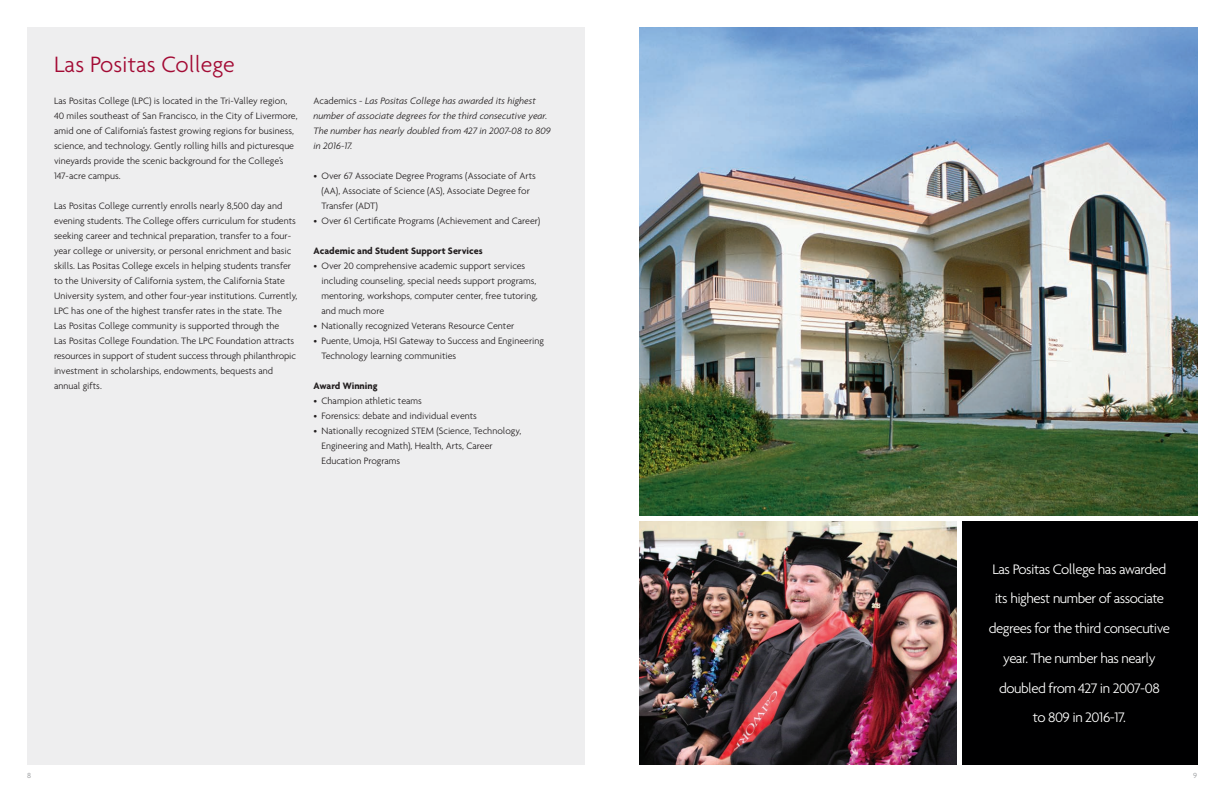
<style>
.page{position:relative;width:1224px;height:792px;background:#fff}
.page>*{position:absolute;margin:0;border:0;box-sizing:border-box;transform-origin:0 0}
.t1{font:300 24px "Agenda";color:#a30a34}
.t2{font:300 14.9px/29.8px "Agenda";letter-spacing:-.035em;color:#fff;text-align:center}
.t3{font:300 10px/15px "Agenda";color:#231f20}
.t4{font:italic 300 10px/15px "Agenda";color:#231f20}
.t5{font:700 10px "Agenda";color:#231f20}
.t6{font:300 8px "Agenda";color:#939598}
.s1{font-style:normal}
</style>
<div class="page">
<div style="left:27px;top:27px;width:558px;height:738px;background:#eeeeef"></div>
<div style="left:962px;top:522px;width:235px;height:243px;background:#000001"></div>
<img style="left:639px;top:27px;width:558px;height:489px">
<img style="left:639px;top:522px;width:317px;height:243px">
<h1 class="t1" style="left:54px;top:51px;width:182px">Las Positas College</h1>
<p class="t3" style="left:54px;top:93px;width:245px">Las Positas College (LPC) is located in the Tri-Valley region, 40 miles southeast of San Francisco, in the City of Livermore, amid one of California’s fastest growing regions for business, science, and technology. Gently rolling hills and picturesque vineyards provide the scenic background for the College’s 147-acre campus.</p>
<p class="t3" style="left:54px;top:198px;width:245px">Las Positas College currently enrolls nearly 8,500 day and evening students. The College offers curriculum for students seeking career and technical preparation, transfer to a four&shy;year college or university, or personal enrichment and basic skills. Las Positas College excels in helping students transfer to the University of California system, the California State University system, and other four-year institutions. Currently, LPC has one of the highest transfer rates in the state. The<br>Las Positas College community is supported through the<br>Las Positas College Foundation. The LPC Foundation attracts resources in support of student success through philanthropic investment in scholarships, endowments, bequests and annual gifts.</p>
<p class="t4" style="left:314px;top:93px;width:239px"><span class="s1">Academics -</span> Las Positas College has awarded its highest number of associate degrees for the third consecutive year.<br>The number has nearly doubled from 427 in 2007-08 to 809 in 2016-17.</p>
<p class="t3" style="left:322px;top:168px;width:216px;text-indent:-8px">• Over 67 Associate Degree Programs (Associate of Arts (AA), Associate of Science (AS), Associate Degree for<br>Transfer (ADT)</p>
<p class="t3" style="left:314px;top:213px;width:228px">• Over 61 Certifcate Programs (Achievement and Career)</p>
<h5 class="t5" style="left:314px;top:244px;width:171px">Academic and Student Support Services</h5>
<p class="t3" style="left:322px;top:258px;width:218px;text-indent:-8px">• Over 20 comprehensive academic support services including counseling, special needs support programs, mentoring, workshops, computer center, free tutoring, and much more</p>
<p class="t3" style="left:314px;top:318px;width:202px">• Nationally recognized Veterans Resource Center</p>
<p class="t3" style="left:322px;top:333px;width:224px;text-indent:-8px">• Puente, Umoja, HSI Gateway to Success and Engineering<br>Technology learning communities</p>
<h5 class="t5" style="left:314px;top:379px;width:66px">Award Winning</h5>
<p class="t3" style="left:314px;top:393px;width:110px">• Champion athletic teams</p>
<p class="t3" style="left:314px;top:408px;width:165px">• Forensics: debate and individual events</p>
<p class="t3" style="left:322px;top:423px;width:201px;text-indent:-8px">• Nationally recognized STEM (Science, Technology,<br>Engineering and Math), Health, Arts, Career<br>Education Programs</p>
<h3 class="t2" style="left:989px;top:554px;width:183px">Las Positas College has awarded its highest number of associate degrees for the third consecutive year. The number has nearly doubled from 427 in 2007-08<br>to 809 in 2016-17.</h3>
<p class="t6" style="left:27px;top:771px;width:5px">8</p>
<p class="t6" style="left:1193px;top:771px;width:5px">9</p>
</div>
